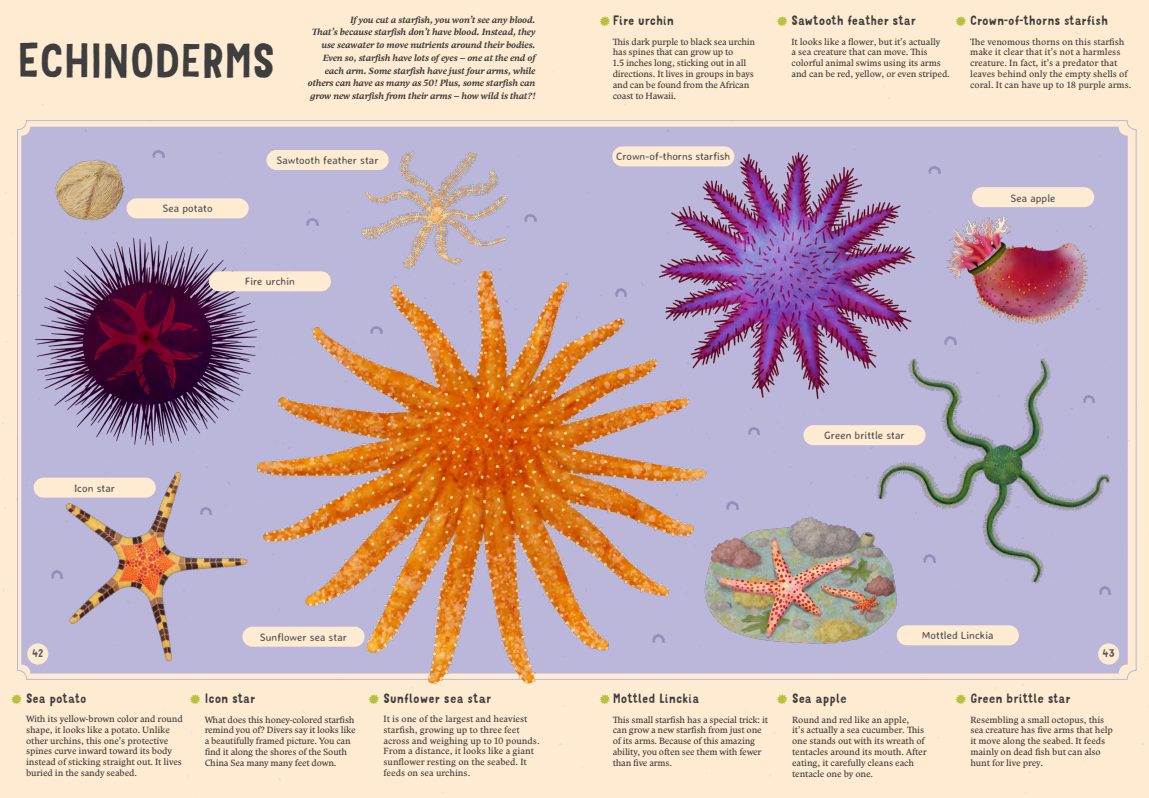
<style>
.page{position:relative;width:1149px;height:798px;background:#fff}
.page>*{position:absolute;margin:0;border:0;box-sizing:border-box;transform-origin:0 0}
.PODkap{font:46.5px "Mr Dodo";letter-spacing:-.03em;color:#3e3e3f}
.text{font:15px "Mr Dodo";color:#b7c13c}
.ZVÍŘATA{font:12.75px "Mr Dodo";color:#3e3e3f}
.popisky{font:10.73px "Averia Sans Libre";color:#57585a}
.t1{font:10.5px "Mr Dodo";color:#57585a}
.text-2{font:9px/10.8px "Comenia Serif Pro";letter-spacing:-.01em;color:#3e3e3f}
.úvodní_text{font:italic 700 9px/12.8px "Comenia Serif Pro";letter-spacing:-.01em;color:#3e3e3f;text-align:right}
</style>
<div class="page">
<img style="left:0;top:0;width:1148px;height:797px">
<img style="left:28px;top:234px;width:238px;height:200px">
<img style="left:941px;top:214px;width:170px;height:115px">
<img style="left:651px;top:150px;width:287px;height:268px">
<img style="left:712px;top:511px;width:188px;height:142px">
<img style="left:258px;top:271px;width:454px;height:421px">
<img style="left:16px;top:434px;width:259px;height:258px">
<img style="left:47px;top:154px;width:91px;height:69px">
<img style="left:861px;top:338px;width:269px;height:268px">
<img style="left:360px;top:146px;width:154px;height:126px">
<div style="left:242px;top:626px;width:122px;height:20px;background:#feebd1;border-radius:10px"></div>
<div style="left:126px;top:198px;width:123px;height:20px;background:#feebd1;border-radius:10px"></div>
<div style="left:612px;top:146px;width:122px;height:20px;background:#feebd1;border-radius:10px"></div>
<div style="left:896px;top:625px;width:122px;height:20px;background:#feebd1;border-radius:10px"></div>
<div style="left:803px;top:425px;width:122px;height:20px;background:#feebd1;border-radius:10px"></div>
<div style="left:971px;top:187px;width:122px;height:20px;background:#feebd1;border-radius:10px"></div>
<div style="left:209px;top:271px;width:122px;height:20px;background:#feebd1;border-radius:10px"></div>
<div style="left:266px;top:150px;width:122px;height:20px;background:#feebd1;border-radius:10px"></div>
<div style="left:34px;top:477px;width:122px;height:20px;background:#feebd1;border-radius:10px"></div>
<p class="PODkap" style="left:17px;top:32px;width:260px">ECHINODERMS</p>
<p class="úvodní_text" style="left:308px;top:13px;width:229px">If you cut a starfish, you won’t see any blood.<br>That’s because starfish don’t have blood. Instead, they use seawater to move nutrients around their bodies.<br>Even so, starfish have lots of eyes – one at the end of each arm. Some starfish have just four arms, while others can have as many as 50! Plus, some starfish can grow new starfish from their arms – how wild is that?!</p>
<p class="popisky" style="left:162px;top:201px;width:51px">Sea potato</p>
<p class="popisky" style="left:276px;top:154px;width:104px">Sawtooth feather star</p>
<p class="popisky" style="left:245px;top:275px;width:52px">Fire urchin</p>
<p class="popisky" style="left:74px;top:481px;width:43px">Icon star</p>
<p class="popisky" style="left:260px;top:630px;width:89px">Sunflower sea star</p>
<p class="ZVÍŘATA" style="left:791px;top:13px;width:126px">Sawtooth feather star</p>
<p class="text-2" style="left:791px;top:36px;width:160px">It looks like a flower, but it’s actually<br>a sea creature that can move. This colorful animal swims using its arms and can be red, yellow, or even striped.</p>
<p class="ZVÍŘATA" style="left:612px;top:13px;width:63px">Fire urchin</p>
<p class="text-2" style="left:612px;top:36px;width:144px">This dark purple to black sea urchin has spines that can grow up to<br>1.5 inches long, sticking out in all directions. It lives in groups in bays and can be found from the African coast to Hawaii.</p>
<p class="ZVÍŘATA" style="left:969px;top:13px;width:139px">Crown-of-thorns starfish</p>
<p class="text-2" style="left:969px;top:36px;width:163px">The venomous thorns on this starfish make it clear that it’s not a harmless creature. In fact, it’s a predator that leaves behind only the empty shells of coral. It can have up to 18 purple arms.</p>
<p class="text" style="left:598px;top:12px;width:14px">✹</p>
<p class="text" style="left:775px;top:12px;width:14px">✹</p>
<p class="text" style="left:954px;top:12px;width:14px">✹</p>
<p class="popisky" style="left:616px;top:150px;width:116px">Crown-of-thorns starfish</p>
<p class="popisky" style="left:1010px;top:192px;width:47px">Sea apple</p>
<p class="popisky" style="left:823px;top:428px;width:82px">Green brittle star</p>
<p class="popisky" style="left:921px;top:628px;width:73px">Mottled Linckia</p>
<p class="t1" style="left:32px;top:646px;width:13px">42</p>
<p class="t1" style="left:1102px;top:646px;width:14px">43</p>
<p class="ZVÍŘATA" style="left:970px;top:690px;width:102px">Green brittle star</p>
<p class="text-2" style="left:970px;top:713px;width:144px">Resembling a small octopus, this sea creature has five arms that help it move along the seabed. It feeds mainly on dead fish but can also hunt for live prey.</p>
<p class="ZVÍŘATA" style="left:26px;top:689px;width:62px">Sea potato</p>
<p class="text-2" style="left:26px;top:713px;width:158px">With its yellow-brown color and round shape, it looks like a potato. Unlike other urchins, this one’s protective spines curve inward toward its body instead of sticking straight out. It lives buried in the sandy seabed.</p>
<p class="ZVÍŘATA" style="left:383px;top:689px;width:109px">Sunflower sea star</p>
<p class="text-2" style="left:383px;top:713px;width:158px">It is one of the largest and heaviest starfish, growing up to three feet across and weighing up to 10 pounds.<br>From a distance, it looks like a giant sunflower resting on the seabed. It feeds on sea urchins.</p>
<p class="ZVÍŘATA" style="left:612px;top:690px;width:88px">Mottled Linckia</p>
<p class="text-2" style="left:612px;top:713px;width:157px">This small starfish has a special trick: it can grow a new starfish from just one of its arms. Because of this amazing ability, you often see them with fewer than five arms.</p>
<p class="ZVÍŘATA" style="left:791px;top:690px;width:56px">Sea apple</p>
<p class="text-2" style="left:791px;top:713px;width:136px">Round and red like an apple,<br>it’s actually a sea cucumber. This one stands out with its wreath of tentacles around its mouth. After eating, it carefully cleans each tentacle one by one.</p>
<p class="ZVÍŘATA" style="left:205px;top:690px;width:52px">Icon star</p>
<p class="text-2" style="left:205px;top:713px;width:152px">What does this honey-colored starfish remind you of? Divers say it looks like a beautifully framed picture. You can find it along the shores of the South China Sea many many feet down.</p>
<p class="text" style="left:10px;top:690px;width:14px">✹</p>
<p class="text" style="left:189px;top:690px;width:14px">✹</p>
<p class="text" style="left:367px;top:690px;width:14px">✹</p>
<p class="text" style="left:598px;top:689px;width:14px">✹</p>
<p class="text" style="left:775px;top:689px;width:14px">✹</p>
<p class="text" style="left:954px;top:689px;width:14px">✹</p>
</div>
